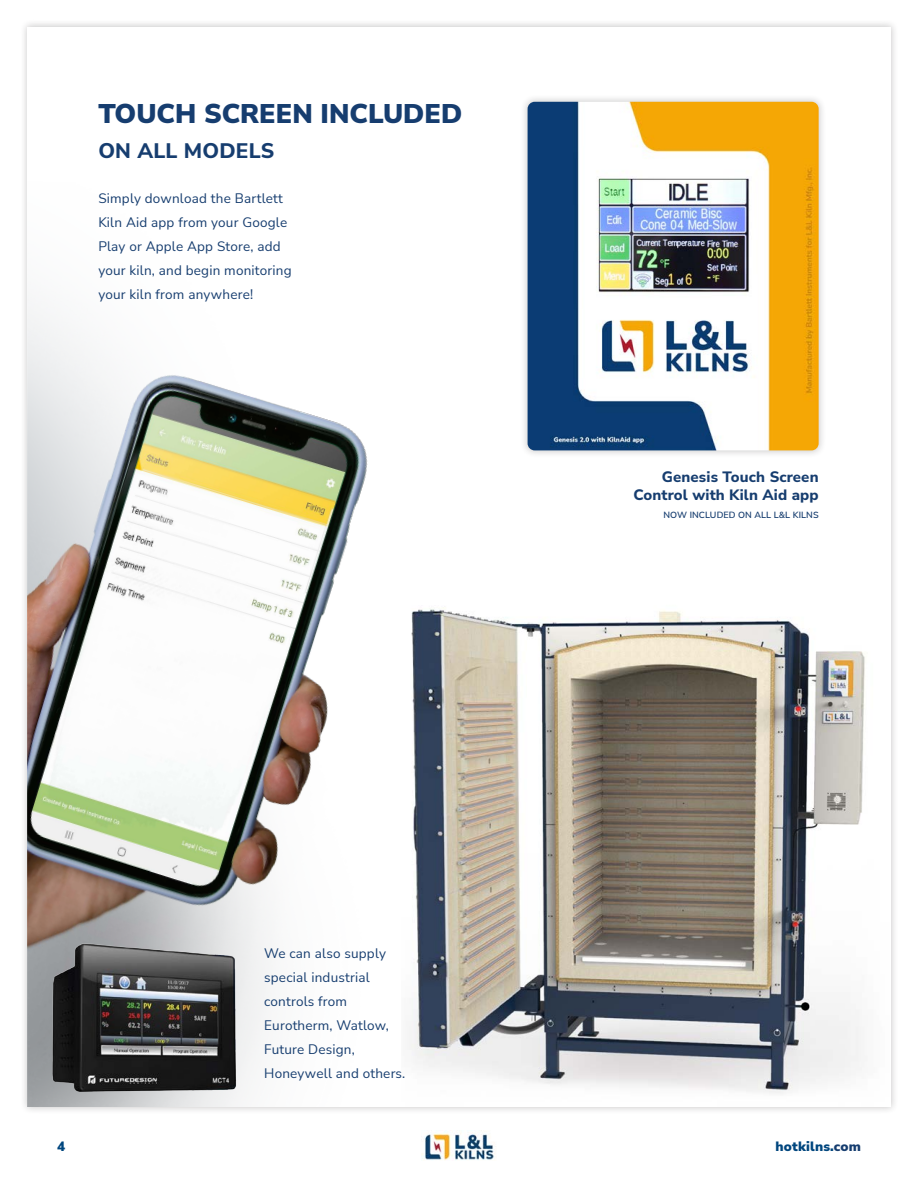
<style>
.page{position:relative;width:918px;height:1188px;background:#fff}
.page>*{position:absolute;margin:0;border:0;box-sizing:border-box;transform-origin:0 0}
.A-Large_Header{font:900 27px "Nunito Sans";color:#163d6f}
.A-Large_Header-2{font:800 21px "Nunito Sans";letter-spacing:.01em;color:#163d6f}
.A-Major_Heading{font:800 15px/18px "Nunito Sans";letter-spacing:.01em;color:#163d6f;text-align:right}
.A-Text{font:13.5px/24px "Nunito Sans";letter-spacing:.015em;color:#163d6f}
.t1{font:900 13.5px "Nunito Sans";letter-spacing:.015em;color:#00467e}
.A-Major_Heading-2{font:600 9px "Nunito Sans";letter-spacing:.01em;color:#163d6f}
.s1{color:#163d6f}
</style>
<div class="page">
<img style="left:422px;top:1131px;width:73px;height:29px">
<div style="left:19px;top:19px;width:879px;height:1096px;background:#231f20;opacity:.25"></div>
<div style="left:27px;top:27px;width:864px;height:1080px;background:#fff"></div>
<img style="left:27px;top:307px;width:341px;height:800px">
<img style="left:409px;top:607px;width:456px;height:487px">
<div style="left:520px;top:94px;width:306px;height:364px;background:#231f20;opacity:.25"></div>
<img style="left:528px;top:102px;width:291px;height:348px">
<img style="left:45px;top:934px;width:196px;height:162px">
<p class="A-Large_Header" style="left:98px;top:94px;width:365px">TOUCH SCREEN INCLUDED</p>
<p class="A-Large_Header-2" style="left:98px;top:135px;width:177px">ON ALL MODELS</p>
<p class="A-Text" style="left:98px;top:186px;width:195px">Simply download the Bartlett<br>Kiln Aid app from your Google<br>Play or Apple App Store, add your kiln, and begin monitoring your kiln from anywhere!</p>
<p class="A-Text" style="left:264px;top:941px;width:143px">We can also supply special industrial controls from<br>Eurotherm, Watlow,<br>Future Design,<br>Honeywell and others.</p>
<p class="A-Major_Heading" style="left:634px;top:467px;width:186px">Genesis Touch Screen<br>Control with Kiln Aid app</p>
<p class="A-Major_Heading-2" style="left:664px;top:509px;width:157px">NOW INCLUDED ON ALL L&amp;L KILNS</p>
<p class="t1" style="left:57px;top:1136px;width:10px">4</p>
<p class="t1" style="left:776px;top:1136px;width:87px">hotkilns.<span class="s1">com</span></p>
</div>
